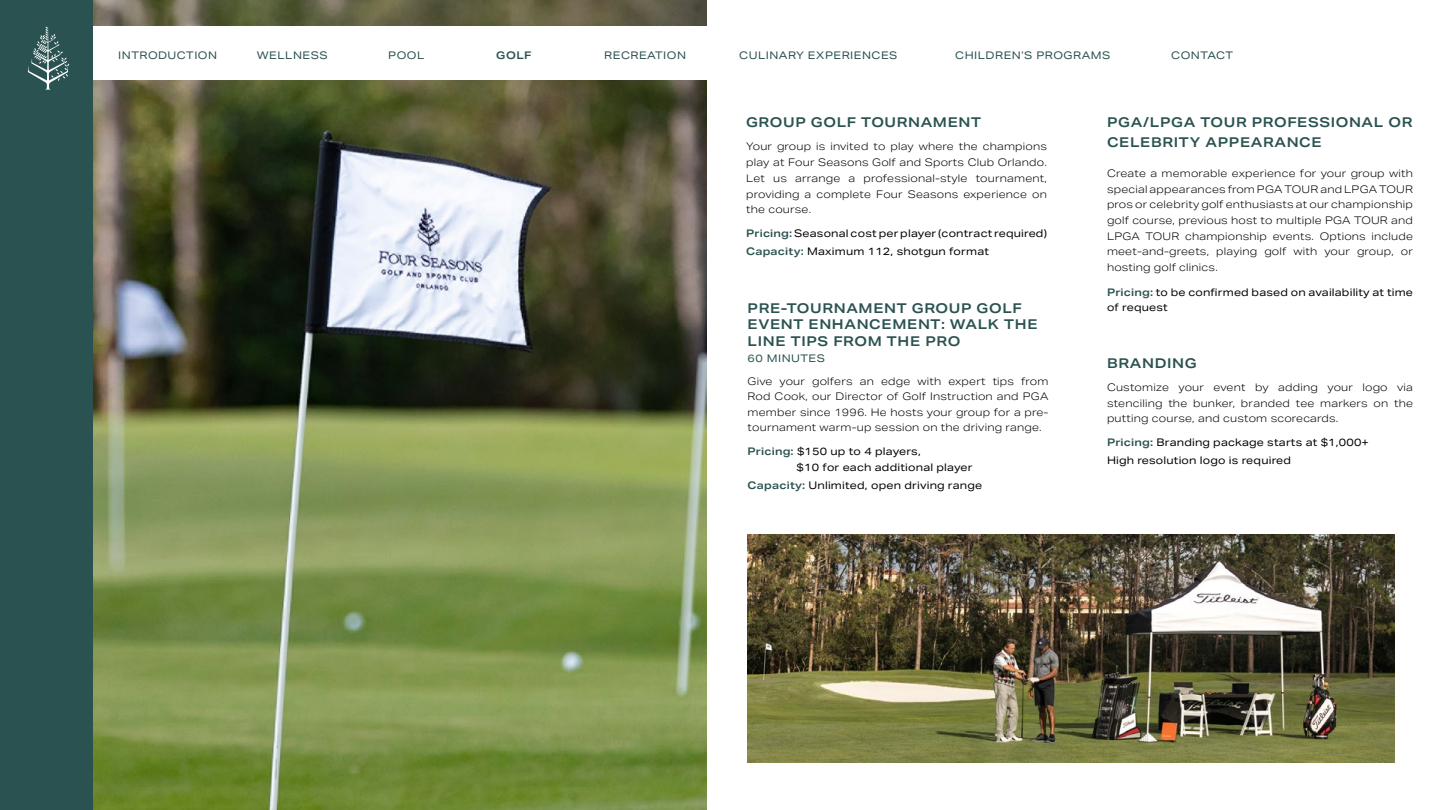
<style>
.page{position:relative;width:1440px;height:810px;background:#fff}
.page>*{position:absolute;margin:0;border:0;box-sizing:border-box;transform-origin:0 0}
.t1{font:600 13.5px/16.5px "Aktiv Grotesk Ex";letter-spacing:.05em;color:#2a5250}
.t2{font:300 10.5px/15.6px "Aktiv Grotesk Ex";letter-spacing:.02em;color:#000;text-align:justify}
.t3{font:10.5px/18px "Aktiv Grotesk Ex";letter-spacing:.02em;color:#000}
.t4{font:10.5px "Aktiv Grotesk Ex";letter-spacing:.05em;color:#2a5250}
.t5{font:600 10.5px "Aktiv Grotesk Ex";color:#2a5250}
.s1{font-weight:600;color:#2a5250}
</style>
<div class="page">
<img style="left:93px;top:0;width:613px;height:810px">
<div style="left:0;top:26px;width:1440px;height:54px;background:#fff"></div>
<div style="left:0;top:0;width:93px;height:810px;background:#2a5250"></div>
<svg style="left:28px;top:27px;width:41px;height:63px"></svg>
<img style="left:747px;top:534px;width:648px;height:229px">
<p class="t4" style="left:118px;top:49px;width:100px">INTRODUCTION</p>
<p class="t4" style="left:257px;top:49px;width:72px">WELLNESS</p>
<p class="t4" style="left:388px;top:49px;width:38px">POOL</p>
<p class="t5" style="left:496px;top:49px;width:37px">GOLF</p>
<p class="t4" style="left:604px;top:49px;width:83px">RECREATION</p>
<p class="t4" style="left:739px;top:49px;width:160px">CULINARY EXPERIENCES</p>
<p class="t4" style="left:955px;top:49px;width:157px">CHILDREN’S PROGRAMS</p>
<p class="t4" style="left:1171px;top:49px;width:63px">CONTACT</p>
<h3 class="t1" style="left:746px;top:114px;width:237px">GROUP GOLF TOURNAMENT</h3>
<p class="t2" style="left:746px;top:139px;width:302px">Your group is invited to play where the champions play at Four Seasons Golf and Sports Club Orlando.<br>Let us arrange a professional-style tournament, providing a complete Four Seasons experience on the course.</p>
<p class="t3" style="left:746px;top:225px;width:302px"><span class="s1">Pricing:</span> Seasonal cost per player (contract required)<br><span class="s1">Capacity:</span> Maximum 112, shotgun format</p>
<h3 class="t1" style="left:748px;top:300px;width:291px">PRE-TOURNAMENT GROUP GOLF<br>EVENT ENHANCEMENT: WALK THE<br>LINE TIPS FROM THE PRO</h3>
<p class="t4" style="left:748px;top:352px;width:79px">60 MINUTES</p>
<p class="t2" style="left:748px;top:373px;width:302px">Give your golfers an edge with expert tips from Rod Cook, our Director of Golf Instruction and PGA member since 1996. He hosts your group for a pre&shy;tournament warm-up session on the driving range.</p>
<p class="t3" style="left:748px;top:442px;width:175px"><span class="s1">Pricing:</span> $150 up to 4 players,</p>
<p class="t3" style="left:797px;top:459px;width:177px">$10 for each additional player</p>
<p class="t3" style="left:748px;top:477px;width:236px"><span class="s1">Capacity:</span> Unlimited, open driving range</p>
<h3 class="t1" style="left:1107px;top:113px;width:307px;line-height:19.2px">PGA/LPGA TOUR PROFESSIONAL OR<br>CELEBRITY APPEARANCE</h3>
<p class="t2" style="left:1107px;top:166px;width:308px">Create a memorable experience for your group with special appearances from PGA TOUR and LPGA TOUR pros or celebrity golf enthusiasts at our championship golf course, previous host to multiple PGA TOUR and LPGA TOUR championship events. Options include meet-and-greets, playing golf with your group, or hosting golf clinics.</p>
<p class="t3" style="left:1107px;top:284px;width:308px;line-height:15.8px"><span class="s1">Pricing:</span> to be confirmed based on availability at time of request</p>
<h3 class="t1" style="left:1107px;top:355px;width:91px">BRANDING</h3>
<p class="t2" style="left:1107px;top:380px;width:308px">Customize your event by adding your logo via stenciling the bunker, branded tee markers on the putting course, and custom scorecards.</p>
<p class="t3" style="left:1107px;top:434px;width:263px"><span class="s1">Pricing:</span> Branding package starts at $1,000+<br>High resolution logo is required</p>
</div>
